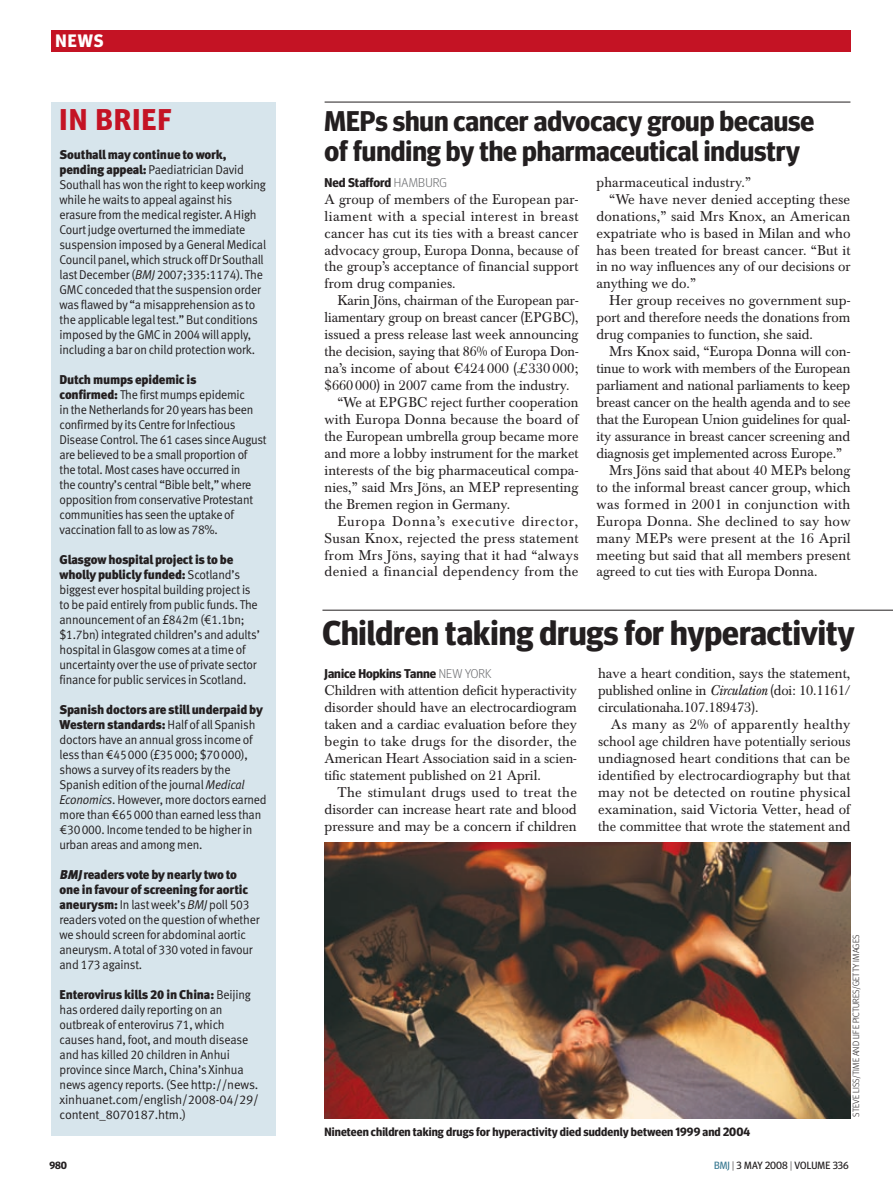
<style>
.page{position:relative;width:893px;height:1191px;background:#fff}
.page>*{position:absolute;margin:0;border:0;box-sizing:border-box;transform-origin:0 0}
.news_head_23bold{font:700 34.5px "Meta Headline OT";color:#231f20}
.slug_large{font:700 30px "Meta Headline OT";letter-spacing:.05em;color:#c41324}
.news_head_19bold{font:700 28.5px/30px "Meta Headline OT";color:#231f20}
.t1{font:700 18px "Meta Headline OT";color:#fff}
.news_body_3colm_ind{font:13.95px/17px "Baskerville BE";color:#231f20;text-align:justify}
.news_body_3colm{font:13.95px/17px "Baskerville BE";letter-spacing:.005em;color:#231f20;text-align:justify}
.news_InBrief_subhea{font:12.75px/15px "Meta Normal LF";letter-spacing:-.015em;color:#231f20;scale:.95 1}
.news_byline{font:700 12.75px "Meta Headline OT";color:#231f20}
.picture_caption{font:700 12px "Meta Headline OT";letter-spacing:.01em;color:#231f20}
.t2{font:10.5px "Meta Headline OT";color:#231f20}
.t3{font:700 10.5px "Meta Headline OT";color:#231f20}
.t4{font:300 9px "Meta Headline OT";letter-spacing:.015em;color:#231f20}
.s1{font-family:"Meta Black LF"}
.s2{font-style:italic}
.s3{font-family:"Meta Black LF";font-style:italic}
.s4{font-weight:300;color:#6c6d70}
.s5{color:#3c7b93}
.s6{font-weight:300}
</style>
<div class="page">
<div style="left:51px;top:102px;width:224px;height:1033px;background:#d7e5ec"></div>
<div style="left:51px;top:30px;width:799px;height:21px;background:#c41324"></div>
<hr style="left:325px;top:102px;width:525px;height:1px;background:#231f20">
<hr style="left:322px;top:610px;width:571px;height:1px;background:#231f20">
<img style="left:325px;top:842px;width:525px;height:276px">
<p class="t1" style="left:55px;top:30px;width:50px">NEWS</p>
<p class="slug_large" style="left:60px;top:102px;width:113px">in brief</p>
<p class="news_InBrief_subhea" style="left:60px;top:147px;width:219px"><span class="s1">Southall may continue to work, pending appeal:</span> Paediatrician David Southall has won the right to keep working while he waits to appeal against his erasure from the medical register. A High Court judge overturned the immediate suspension imposed by a General Medical Council panel, which struck off Dr Southall last December (<span class="s2">BMJ</span> 2007;335:1174). The GMC conceded that the suspension order was flawed by “a misapprehension as to the applicable legal test.” But conditions imposed by the GMC in 2004 will apply, including a bar on child protection work.</p>
<p class="news_InBrief_subhea" style="left:60px;top:372px;width:220px"><span class="s1">Dutch mumps epidemic is<br>confirmed:</span> The first mumps epidemic<br>in the Netherlands for 20 years has been confirmed by its Centre for Infectious Disease Control. The 61 cases since August are believed to be a small proportion of the total. Most cases have occurred in<br>the country’s central “Bible belt,” where opposition from conservative Protestant communities has seen the uptake of vaccination fall to as low as 78%.</p>
<p class="news_InBrief_subhea" style="left:60px;top:552px;width:212px"><span class="s1">Glasgow hospital project is to be wholly publicly funded:</span> Scotland’s biggest ever hospital building project is to be paid entirely from public funds. The announcement of an £842m (€1.1bn; $1.7bn) integrated children’s and adults’ hospital in Glasgow comes at a time of uncertainty over the use of private sector finance for public services in Scotland.</p>
<p class="news_InBrief_subhea" style="left:60px;top:702px;width:219px"><span class="s1">Spanish doctors are still underpaid by Western standards:</span> Half of all Spanish doctors have an annual gross income of less than €45000 (£35000; $70000), shows a survey of its readers by the Spanish edition of the journal <span class="s2">Medical Economics</span>. However, more doctors earned more than €65000 than earned less than €30000. Income tended to be higher in urban areas and among men.</p>
<p class="news_InBrief_subhea" style="left:60px;top:867px;width:212px"><span class="s3">BMJ</span> <span class="s1">readers vote by nearly two to one in favour of screening for aortic aneurysm:</span> In last week’s <span class="s2">BMJ</span> poll 503 readers voted on the question of whether we should screen for abdominal aortic aneurysm. A total of 330 voted in favour and 173 against.</p>
<p class="news_InBrief_subhea" style="left:60px;top:987px;width:211px"><span class="s1">Enterovirus kills 20 in China:</span> Beijing has ordered daily reporting on an outbreak of enterovirus 71, which causes hand, foot, and mouth disease and has killed 20 children in Anhui province since March, China’s Xinhua news agency reports. (See http://news. xinhuanet.com/english/2008-04/29/ content_8070187.htm.)</p>
<p class="news_head_19bold" style="left:325px;top:105px;width:491px">MEPs shun cancer advocacy group because of funding by the pharmaceutical industry</p>
<p class="news_byline" style="left:325px;top:175px;width:124px">Ned Stafford <span class="s4">HAMBURG</span></p>
<p class="news_body_3colm" style="left:325px;top:191px;width:255px">A group of members of the European par&shy;liament with a special interest in breast cancer has cut its ties with a breast cancer advocacy group, Europa Donna, because of the group’s acceptance of financial support from drug companies.</p>
<p class="news_body_3colm_ind" style="left:325px;top:292px;width:255px;text-indent:13px">Karin Jöns, chairman of the European par&shy;liamentary group on breast cancer (EPGBC), issued a press release last week announcing the decision, saying that 86% of Europa Don&shy;na’s income of about €424 000 (£330 000; $660000) in 2007 came from the industry.</p>
<p class="news_body_3colm_ind" style="left:325px;top:394px;width:255px;text-indent:13px">“We at EPGBC reject further cooperation with Europa Donna because the board of the European umbrella group became more and more a lobby instrument for the market interests of the big pharmaceutical compa&shy;nies,” said Mrs Jöns, an MEP representing the Bremen region in Germany.</p>
<p class="news_body_3colm_ind" style="left:325px;top:513px;width:256px;text-indent:13px">Europa Donna’s executive director, Susan Knox, rejected the press statement from Mrs Jöns, saying that it had “always denied a financial dependency from the</p>
<p class="news_body_3colm_ind" style="left:596px;top:174px;width:156px">pharmaceutical industry.”</p>
<p class="news_body_3colm_ind" style="left:596px;top:191px;width:256px;text-indent:13px">“We have never denied accepting these donations,” said Mrs Knox, an American expatriate who is based in Milan and who has been treated for breast cancer. “But it in no way influences any of our decisions or anything we do.”</p>
<p class="news_body_3colm_ind" style="left:596px;top:292px;width:255px;text-indent:13px">Her group receives no government sup&shy;port and therefore needs the donations from drug companies to function, she said.</p>
<p class="news_body_3colm_ind" style="left:596px;top:343px;width:256px;text-indent:13px">Mrs Knox said, “Europa Donna will con&shy;tinue to work with members of the European parliament and national parliaments to keep breast cancer on the health agenda and to see that the European Union guidelines for qual&shy;ity assurance in breast cancer screening and diagnosis get implemented across Europe.”</p>
<p class="news_body_3colm_ind" style="left:596px;top:462px;width:256px;text-indent:13px">Mrs Jöns said that about 40 MEPs belong to the informal breast cancer group, which was formed in 2001 in conjunction with Europa Donna. She declined to say how many MEPs were present at the 16 April meeting but said that all members present agreed to cut ties with Europa Donna.</p>
<p class="news_head_23bold" style="left:322px;top:612px;width:534px">Children taking drugs for hyperactivity</p>
<p class="news_byline" style="left:325px;top:666px;width:169px">Janice Hopkins Tanne <span class="s4">NEW YORK</span></p>
<p class="news_body_3colm" style="left:325px;top:682px;width:254px">Children with attention deficit hyperactivity disorder should have an electrocardiogram taken and a cardiac evaluation before they begin to take drugs for the disorder, the American Heart Association said in a scien&shy;tific statement published on 21 April.</p>
<p class="news_body_3colm_ind" style="left:325px;top:784px;width:254px;text-indent:13px">The stimulant drugs used to treat the disorder can increase heart rate and blood pressure and may be a concern if children</p>
<p class="news_body_3colm_ind" style="left:598px;top:665px;width:254px">have a heart condition, says the statement, published online in <span class="s2">Circulation</span> (doi: 10.1161/ circulationaha.107.189473).</p>
<p class="news_body_3colm_ind" style="left:598px;top:716px;width:254px;text-indent:13px">As many as 2% of apparently healthy school age children have potentially serious undiagnosed heart conditions that can be identified by electrocardiography but that may not be detected on routine physical examination, said Victoria Vetter, head of the committee that wrote the statement and</p>
<p class="t4" style="left:850px;top:1116px;width:183px;rotate:-90deg">STEVE LISS/TIME AND LIFE PICTURES/GETTY IMAGES</p>
<p class="picture_caption" style="left:325px;top:1124px;width:427px">Nineteen children taking drugs for hyperactivity died suddenly between 1999 and 2004</p>
<p class="t3" style="left:49px;top:1159px;width:19px">980</p>
<p class="t2" style="left:714px;top:1159px;width:136px"><span class="s5">BMJ</span> <span class="s6">|</span> 3 MAY 2008 <span class="s6">|</span> VOLUME 336</p>
</div>
